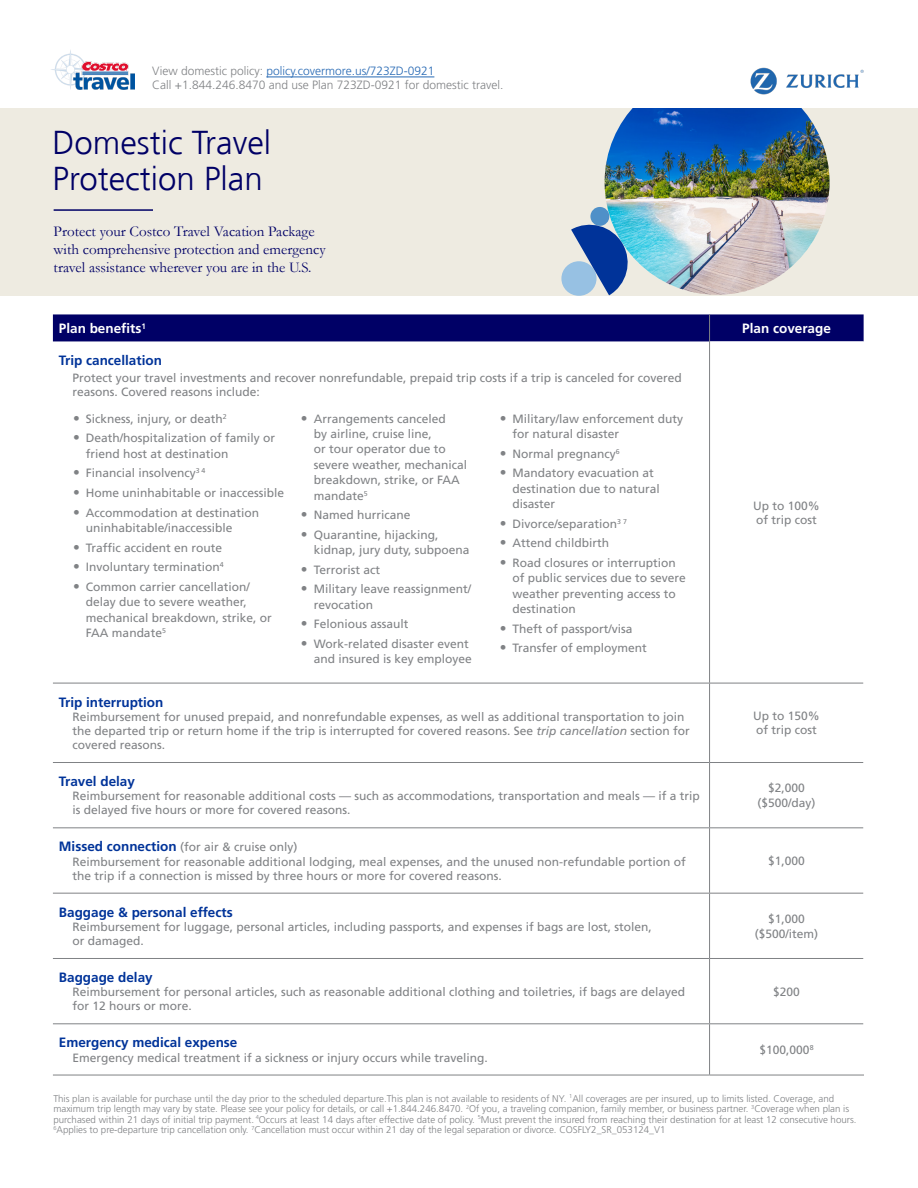
<style>
.page{position:relative;width:918px;height:1188px;background:#fff}
.page>*{position:absolute;margin:0;border:0;box-sizing:border-box;transform-origin:0 0}
.t1{font:300 33px "Frutiger";color:#006}
.Introduction_copy{font:15px/18px "Garamond";color:#006}
.t2{font:700 13.5px "Frutiger LT Std";color:#039}
.t3{font:700 13.5px "Frutiger LT Std";color:#fff}
.t4{font:12px/15.3px "Frutiger LT Std";color:#808285}
.t5{font:300 12px "Frutiger LT Std";color:#808285}
.t6{font:300 12px "Frutiger LT Std";color:#2769b4}
.Terms_and_Conditions_6_3_7_8{font:300 9.75px/10.5px "Frutiger LT Std";color:#808285}
.s1{color:#808285}
.s2{font-size:13.5px}
.s3{font-style:italic}
.s4{font-weight:700;font-size:13.5px;color:#039}
</style>
<div class="page">
<div style="left:0;top:108px;width:918px;height:188px;background:#eeebe1"></div>
<img style="left:51px;top:50px;width:84px;height:40px">
<svg style="left:710px;top:341px;width:154px;height:734px"></svg>
<hr style="left:53px;top:683px;width:657px;height:1px;background:#808285">
<hr style="left:53px;top:762px;width:657px;height:1px;background:#808285">
<hr style="left:53px;top:827px;width:657px;height:1px;background:#808285">
<hr style="left:53px;top:893px;width:657px;height:1px;background:#808285">
<hr style="left:53px;top:958px;width:657px;height:1px;background:#808285">
<hr style="left:53px;top:1023px;width:657px;height:1px;background:#808285">
<hr style="left:53px;top:1075px;width:657px;height:1px;background:#808285">
<div style="left:53px;top:314px;width:811px;height:27px;background:#006"></div>
<hr style="left:709px;top:341px;width:1px;height:342px;background:#808285">
<hr style="left:710px;top:683px;width:153px;height:1px;background:#808285">
<hr style="left:709px;top:683px;width:1px;height:79px;background:#808285">
<hr style="left:710px;top:762px;width:153px;height:1px;background:#808285">
<hr style="left:709px;top:763px;width:1px;height:64px;background:#808285">
<hr style="left:710px;top:827px;width:153px;height:1px;background:#808285">
<hr style="left:709px;top:828px;width:1px;height:65px;background:#808285">
<hr style="left:710px;top:893px;width:153px;height:1px;background:#808285">
<hr style="left:709px;top:894px;width:1px;height:64px;background:#808285">
<hr style="left:710px;top:958px;width:153px;height:1px;background:#808285">
<hr style="left:709px;top:959px;width:1px;height:64px;background:#808285">
<hr style="left:710px;top:1023px;width:153px;height:1px;background:#808285">
<hr style="left:709px;top:1024px;width:1px;height:51px;background:#808285">
<hr style="left:710px;top:1075px;width:154px;height:1px;background:#808285">
<hr style="left:54px;top:209px;width:99px;height:2px;background:#006">
<img style="left:605px;top:70px;width:225px;height:225px;border-radius:112px">
<div style="left:590px;top:207px;width:19px;height:19px;background:#4f90c8;border-radius:50%"></div>
<div style="left:561px;top:261px;width:36px;height:35px;background:#97c1e3;border-radius:50%"></div>
<svg style="left:571px;top:219px;width:62px;height:76px"></svg>
<hr style="left:266px;top:77px;width:168px;height:1px;background:#2769b4">
<div style="left:619px;top:40px;width:268px;height:68px;background:#fff"></div>
<img style="left:750px;top:67px;width:114px;height:28px">
<p class="t6" style="left:152px;top:64px;width:284px"><span class="s1">View domestic policy:</span> policy.covermore.us/723ZD-0921</p>
<p class="t5" style="left:152px;top:78px;width:353px">Call +1.844.246.8470 and use Plan 723ZD-0921 for domestic travel.</p>
<p class="t1" style="left:52px;top:124px;width:220px">Domestic Travel</p>
<p class="t1" style="left:52px;top:160px;width:212px">Protection Plan</p>
<p class="Introduction_copy" style="left:54px;top:222px;width:274px">Protect your Costco Travel Vacation Package with comprehensive protection and emergency travel assistance wherever you are in the U.S.</p>
<p class="t3" style="left:59px;top:320px;width:88px">Plan benefits<sup>1</sup></p>
<p class="t3" style="left:742px;top:320px;width:90px">Plan coverage</p>
<p class="t2" style="left:59px;top:352px;width:105px">Trip cancellation</p>
<p class="t4" style="left:72px;top:370px;width:611px;line-height:14.4px">Protect your travel investments and recover nonrefundable, prepaid trip costs if a trip is canceled for covered reasons. Covered reasons include:</p>
<p class="t4" style="left:73px;top:411px;width:155px"><span class="s2">•</span> Sickness, injury, or death<sup>2</sup></p>
<p class="t4" style="left:86px;top:431px;width:191px;text-indent:-13px"><span class="s2">•</span> Death/hospitalization of family or friend host at destination</p>
<p class="t4" style="left:73px;top:466px;width:134px"><span class="s2">•</span> Financial insolvency<sup>3</sup> <sup>4</sup></p>
<p class="t4" style="left:73px;top:485px;width:213px"><span class="s2">•</span> Home uninhabitable or inaccessible</p>
<p class="t4" style="left:86px;top:505px;width:175px;text-indent:-13px"><span class="s2">•</span> Accommodation at destination uninhabitable/inaccessible</p>
<p class="t4" style="left:73px;top:540px;width:151px"><span class="s2">•</span> Traffic accident en route</p>
<p class="t4" style="left:73px;top:559px;width:152px"><span class="s2">•</span> Involuntary termination<sup>4</sup></p>
<p class="t4" style="left:86px;top:579px;width:188px;text-indent:-13px"><span class="s2">•</span> Common carrier cancellation/ delay due to severe weather, mechanical breakdown, strike, or<br>FAA mandate<sup>5</sup></p>
<p class="t4" style="left:314px;top:411px;width:155px;text-indent:-13px"><span class="s2">•</span> Arrangements canceled<br>by airline, cruise line,<br>or tour operator due to severe weather, mechanical breakdown, strike, or FAA mandate<sup>5</sup></p>
<p class="t4" style="left:301px;top:507px;width:111px"><span class="s2">•</span> Named hurricane</p>
<p class="t4" style="left:314px;top:527px;width:157px;text-indent:-13px"><span class="s2">•</span> Quarantine, hijacking, kidnap, jury duty, subpoena</p>
<p class="t4" style="left:301px;top:562px;width:81px"><span class="s2">•</span> Terrorist act</p>
<p class="t4" style="left:314px;top:582px;width:159px;text-indent:-13px"><span class="s2">•</span> Military leave reassignment/ revocation</p>
<p class="t4" style="left:301px;top:617px;width:109px"><span class="s2">•</span> Felonious assault</p>
<p class="t4" style="left:301px;top:636px;width:172px;text-align:right"><span class="s2">•</span> Work-related disaster event and insured is key employee</p>
<p class="t4" style="left:512px;top:411px;width:172px;text-indent:-13px"><span class="s2">•</span> Military/law enforcement duty for natural disaster</p>
<p class="t4" style="left:500px;top:446px;width:121px"><span class="s2">•</span> Normal pregnancy<sup>6</sup></p>
<p class="t4" style="left:512px;top:466px;width:149px;text-indent:-13px"><span class="s2">•</span> Mandatory evacuation at destination due to natural disaster</p>
<p class="t4" style="left:500px;top:516px;width:129px"><span class="s2">•</span> Divorce/separation<sup>3</sup> <sup>7</sup></p>
<p class="t4" style="left:500px;top:536px;width:111px"><span class="s2">•</span> Attend childbirth</p>
<p class="t4" style="left:512px;top:555px;width:175px;text-indent:-13px"><span class="s2">•</span> Road closures or interruption of public services due to severe weather preventing access to destination</p>
<p class="t4" style="left:500px;top:621px;width:134px"><span class="s2">•</span> Theft of passport/visa</p>
<p class="t4" style="left:500px;top:641px;width:149px"><span class="s2">•</span> Transfer of employment</p>
<p class="t4" style="left:753px;top:498px;width:68px">Up to 100%</p>
<p class="t4" style="left:756px;top:512px;width:62px">of trip cost</p>
<p class="t2" style="left:59px;top:694px;width:106px">Trip interruption</p>
<p class="t4" style="left:72px;top:710px;width:619px;line-height:14.1px">Reimbursement for unused prepaid, and nonrefundable expenses, as well as additional transportation to join the departed trip or return home if the trip is interrupted for covered reasons. See <span class="s3">trip cancellation</span> section for covered reasons.</p>
<p class="t4" style="left:753px;top:708px;width:68px">Up to 150%</p>
<p class="t4" style="left:756px;top:723px;width:62px">of trip cost</p>
<p class="t2" style="left:59px;top:774px;width:78px">Travel delay</p>
<p class="t4" style="left:72px;top:789px;width:629px;line-height:14.1px">Reimbursement for reasonable additional costs — such as accommodations, transportation and meals — if a trip is delayed five hours or more for covered reasons.</p>
<p class="t4" style="left:768px;top:781px;width:38px">$2,000</p>
<p class="t4" style="left:758px;top:795px;width:60px">($500/day)</p>
<p class="t4" style="left:59px;top:840px;width:240px"><span class="s4">Missed connection</span> (for air &amp; cruise only)</p>
<p class="t4" style="left:72px;top:854px;width:615px;line-height:14.1px">Reimbursement for reasonable additional lodging, meal expenses, and the unused non-refundable portion of the trip if a connection is missed by three hours or more for covered reasons.</p>
<p class="t4" style="left:768px;top:853px;width:38px">$1,000</p>
<p class="t2" style="left:59px;top:904px;width:175px">Baggage &amp; personal effects</p>
<p class="t4" style="left:72px;top:920px;width:581px;line-height:14.1px">Reimbursement for luggage, personal articles, including passports, and expenses if bags are lost, stolen, or damaged.</p>
<p class="t4" style="left:768px;top:911px;width:38px">$1,000</p>
<p class="t4" style="left:755px;top:926px;width:65px">($500/item)</p>
<p class="t2" style="left:59px;top:969px;width:95px">Baggage delay</p>
<p class="t4" style="left:72px;top:985px;width:614px;line-height:14.1px">Reimbursement for personal articles, such as reasonable additional clothing and toiletries, if bags are delayed for 12 hours or more.</p>
<p class="t4" style="left:773px;top:984px;width:28px">$200</p>
<p class="t2" style="left:59px;top:1035px;width:180px">Emergency medical expense</p>
<p class="t4" style="left:72px;top:1050px;width:417px">Emergency medical treatment if a sickness or injury occurs while traveling.</p>
<p class="t4" style="left:760px;top:1042px;width:55px">$100,000<sup>8</sup></p>
<p class="Terms_and_Conditions_6_3_7_8" style="left:53px;top:1093px;width:805px">This plan is available for purchase until the day prior to the scheduled departure.This plan is not available to residents of NY. <sup>1</sup>All coverages are per insured, up to limits listed. Coverage, and maximum trip length may vary by state. Please see your policy for details, or call +1.844.246.8470. <sup>2</sup>Of you, a traveling companion, family member, or business partner. <sup>3</sup>Coverage when plan is purchased within 21 days of initial trip payment. <sup>4</sup>Occurs at least 14 days after effective date of policy. <sup>5</sup>Must prevent the insured from reaching their destination for at least 12 consecutive hours.<br><sup>6</sup>Applies to pre-departure trip cancellation only. <sup>7</sup>Cancellation must occur within 21 day of the legal separation or divorce. COSFLY2_SR_053124_V1</p>
</div>
